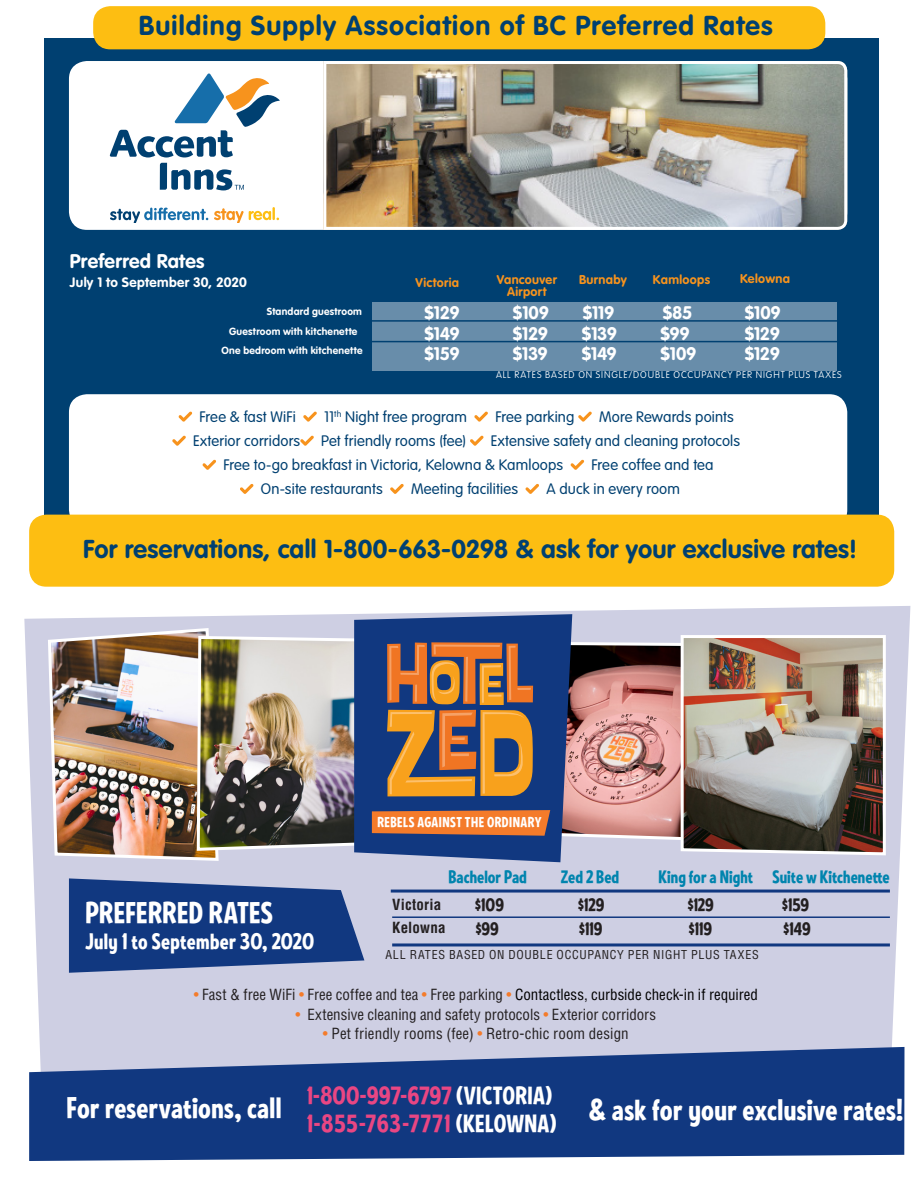
<style>
.page{position:relative;width:918px;height:1188px;background:#fff}
.page>*{position:absolute;margin:0;border:0;box-sizing:border-box;transform-origin:0 0}
.t1{font:30.3px "Ed Gothic";letter-spacing:.01em;color:#fff}
.t2{font:30px "Ed Gothic";letter-spacing:.01em;color:#fff}
.t3{font:700 27px "VAG Rounded Std";letter-spacing:.045em;color:#004071}
.t4{font:700 25.5px "VAG Rounded Std";letter-spacing:.01em;color:#004071}
.t5{font:24.9px/28.2px "Ed Gothic";letter-spacing:.01em;color:#e94683}
.t6{font:22.5px "Ed Gothic";letter-spacing:.01em;color:#fff}
.t7{font:700 19.5px "VAG Rounded Std";letter-spacing:.015em;color:#fff}
.t8{font:700 18px "VAG Rounded Std";letter-spacing:-.025em;color:#fff}
.t9{font:18px "Ed Gothic";letter-spacing:.005em;color:#0084ae}
.t10{font:18px "Ed Gothic";color:#231f20}
.t11{font:300 15px "VAG Rounded Std";letter-spacing:.01em;color:#004071}
.t12{font:condensed 15px "Helvetica LT Std";letter-spacing:.005em;color:#231f20}
.t13{font:700 condensed 15px/23.2px "Helvetica LT Std";letter-spacing:.01em;color:#231f20}
.t14{font:14.25px "Ed Gothic";letter-spacing:.035em;color:#fff}
.t15{font:700 13.5px "VAG Rounded Std";letter-spacing:.025em;color:#fff}
.t16{font:700 12.6px/11.4px "VAG Rounded Std";letter-spacing:.025em;color:#f7931d;text-align:center}
.t17{font:condensed 12px "Helvetica LT Std";letter-spacing:.055em;color:#231f20}
.t18{font:700 10.2px "VAG Rounded Std";letter-spacing:.025em;color:#fff}
.t19{font:100 9.6px "VAG Rounded Std";letter-spacing:.095em;color:#fff}
.s1{color:#f47b2a}
.s2{color:#000}
.s3{color:#fff}
</style>
<div class="page">
<svg style="left:24px;top:606px;width:886px;height:482px;background:#d1d2e4"></svg>
<svg style="left:29px;top:1047px;width:875px;height:114px;background:#2c4e8e"></svg>
<div style="left:44px;top:38px;width:835px;height:513px;background:#004071"></div>
<div style="left:69px;top:394px;width:778px;height:134px;background:#fff;border-radius:18px"></div>
<div style="left:69px;top:61px;width:778px;height:169px;background:#fff;border-radius:18px"></div>
<div style="left:373px;top:302px;width:464px;height:69px;background:#688daa"></div>
<hr style="left:313px;top:320px;width:558px;height:2px;background:#004071">
<hr style="left:313px;top:341px;width:558px;height:1px;background:#004071">
<svg style="left:69px;top:878px;width:295px;height:95px;background:#305190"></svg>
<hr style="left:391px;top:890px;width:499px;height:3px;background:#113880">
<hr style="left:392px;top:943px;width:498px;height:3px;background:#113880">
<hr style="left:392px;top:916px;width:498px;height:2px;background:#113880">
<div style="left:29px;top:515px;width:865px;height:72px;background:#fdbe12;border-radius:17px"></div>
<div style="left:93px;top:6px;width:732px;height:43px;background:#fdbe12;border-radius:17px"></div>
<img style="left:46px;top:626px;width:174px;height:236px">
<img style="left:195px;top:634px;width:159px;height:218px">
<img style="left:572px;top:640px;width:107px;height:207px">
<img style="left:679px;top:634px;width:208px;height:223px">
<svg style="left:354px;top:614px;width:218px;height:248px;background:#254585"></svg>
<svg style="left:372px;top:810px;width:178px;height:26px;background:#dc7432"></svg>
<img style="left:322px;top:61px;width:526px;height:169px">
<svg style="left:178px;top:411px;width:14px;height:11px"></svg>
<svg style="left:303px;top:411px;width:14px;height:11px"></svg>
<svg style="left:474px;top:411px;width:14px;height:11px"></svg>
<svg style="left:578px;top:411px;width:14px;height:11px"></svg>
<svg style="left:172px;top:436px;width:14px;height:10px"></svg>
<svg style="left:300px;top:436px;width:14px;height:10px"></svg>
<svg style="left:470px;top:436px;width:13px;height:10px"></svg>
<svg style="left:202px;top:460px;width:14px;height:10px"></svg>
<svg style="left:570px;top:460px;width:14px;height:10px"></svg>
<svg style="left:240px;top:484px;width:13px;height:10px"></svg>
<svg style="left:390px;top:484px;width:14px;height:10px"></svg>
<svg style="left:525px;top:484px;width:14px;height:10px"></svg>
<svg style="left:110px;top:73px;width:170px;height:117px"></svg>
<svg style="left:214px;top:207px;width:65px;height:15px"></svg>
<svg style="left:110px;top:208px;width:98px;height:14px"></svg>
<svg style="left:387px;top:642px;width:146px;height:155px;background:#a77446"></svg>
<p class="t3" style="left:139px;top:10px;width:635px">Building Supply Association of BC Preferred Rates</p>
<p class="t7" style="left:70px;top:250px;width:136px">Preferred Rates</p>
<p class="t15" style="left:70px;top:275px;width:179px">July 1 to September 30, 2020</p>
<p class="t16" style="left:416px;top:278px;width:45px">Victoria</p>
<p class="t16" style="left:579px;top:275px;width:49px">Burnaby</p>
<p class="t16" style="left:740px;top:273px;width:51px">Kelowna</p>
<p class="t16" style="left:653px;top:274px;width:59px">Kamloops</p>
<p class="t16" style="left:497px;top:275px;width:62px">Vancouver<br>Airport</p>
<p class="t18" style="left:267px;top:305px;width:97px">Standard guestroom</p>
<p class="t8" style="left:425px;top:302px;width:37px">$129</p>
<p class="t8" style="left:513px;top:302px;width:38px">$109</p>
<p class="t8" style="left:583px;top:302px;width:33px">$119</p>
<p class="t8" style="left:663px;top:302px;width:31px">$85</p>
<p class="t8" style="left:745px;top:302px;width:38px">$109</p>
<p class="t8" style="left:425px;top:323px;width:37px">$149</p>
<p class="t8" style="left:513px;top:323px;width:37px">$129</p>
<p class="t8" style="left:582px;top:323px;width:37px">$139</p>
<p class="t8" style="left:661px;top:323px;width:31px">$99</p>
<p class="t8" style="left:745px;top:323px;width:37px">$129</p>
<p class="t8" style="left:425px;top:344px;width:37px">$159</p>
<p class="t8" style="left:513px;top:344px;width:37px">$139</p>
<p class="t8" style="left:582px;top:344px;width:37px">$149</p>
<p class="t8" style="left:660px;top:344px;width:38px">$109</p>
<p class="t8" style="left:745px;top:344px;width:37px">$129</p>
<p class="t18" style="left:229px;top:326px;width:130px">Guestroom with kitchenette</p>
<p class="t18" style="left:222px;top:345px;width:142px">One bedroom with kitchenette</p>
<p class="t19" style="left:496px;top:369px;width:347px">ALL RATES BASED ON SINGLE/DOUBLE OCCUPANCY PER NIGHT PLUS TAXES</p>
<p class="t11" style="left:200px;top:408px;width:98px">Free &amp; fast WiFi</p>
<p class="t11" style="left:324px;top:408px;width:144px">11<sup>th</sup> Night free program</p>
<p class="t11" style="left:495px;top:408px;width:81px">Free parking</p>
<p class="t11" style="left:599px;top:408px;width:136px">More Rewards points</p>
<p class="t11" style="left:193px;top:432px;width:109px">Exterior corridors</p>
<p class="t11" style="left:321px;top:432px;width:146px">Pet friendly rooms (fee)</p>
<p class="t11" style="left:491px;top:432px;width:251px">Extensive safety and cleaning protocols</p>
<p class="t11" style="left:224px;top:456px;width:341px">Free to-go breakfast in Victoria, Kelowna &amp; Kamloops</p>
<p class="t11" style="left:592px;top:456px;width:124px">Free coffee and tea</p>
<p class="t11" style="left:261px;top:480px;width:123px">On-site restaurants</p>
<p class="t11" style="left:411px;top:480px;width:108px">Meeting facilities</p>
<p class="t11" style="left:546px;top:480px;width:135px">A duck in every room</p>
<p class="t4" style="left:83px;top:534px;width:776px">For reservations, call 1-800-663-0298 &amp; ask for your exclusive rates!</p>
<p class="t14" style="left:377px;top:814px;width:166px">REBELS AGAINST THE ORDINARY</p>
<p class="t9" style="left:448px;top:866px;width:80px">Bachelor Pad</p>
<p class="t9" style="left:561px;top:866px;width:60px">Zed 2 Bed</p>
<p class="t9" style="left:658px;top:866px;width:233px">King for a Night Suite w Kitchenette</p>
<p class="t10" style="left:475px;top:894px;width:30px">$109</p>
<p class="t10" style="left:578px;top:894px;width:28px">$129</p>
<p class="t10" style="left:688px;top:894px;width:28px">$129</p>
<p class="t10" style="left:782px;top:894px;width:28px">$159</p>
<p class="t17" style="left:385px;top:947px;width:375px">ALL RATES BASED ON DOUBLE OCCUPANCY PER NIGHT PLUS TAXES</p>
<p class="t12" style="left:194px;top:985px;width:566px"><span class="s1">•</span> Fast &amp; free WiFi <span class="s1">•</span> Free coffee and tea <span class="s1">•</span> Free parking <span class="s1">•</span> <span class="s2">Contactless, curbside check-in if required</span></p>
<p class="t12" style="left:295px;top:1005px;width:362px"><span class="s1">•</span> Extensive cleaning and safety protocols <span class="s1">•</span> Exterior corridors</p>
<p class="t12" style="left:323px;top:1024px;width:307px"><span class="s1">•</span> Pet friendly rooms (fee) <span class="s1">•</span> Retro-chic room design</p>
<p class="t13" style="left:392px;top:893px;width:55px">Victoria<br>Kelowna</p>
<p class="t2" style="left:85px;top:895px;width:189px">PREFERRED RATES</p>
<p class="t6" style="left:85px;top:928px;width:230px">July 1 to September 30, 2020</p>
<p class="t10" style="left:476px;top:918px;width:25px">$99</p>
<p class="t10" style="left:579px;top:918px;width:25px">$119</p>
<p class="t10" style="left:689px;top:918px;width:25px">$119</p>
<p class="t10" style="left:784px;top:918px;width:29px">$149</p>
<p class="t2" style="left:66px;top:1090px;width:217px">For reservations, call</p>
<p class="t5" style="left:307px;top:1082px;width:251px">1-800-997-6797 <span class="s3">(VICTORIA)<br></span>1-855-763-7771 <span class="s3">(KELOWNA)</span></p>
<p class="t1" style="left:589px;top:1091px;width:316px">&amp; ask for your exclusive rates!</p>
</div>
